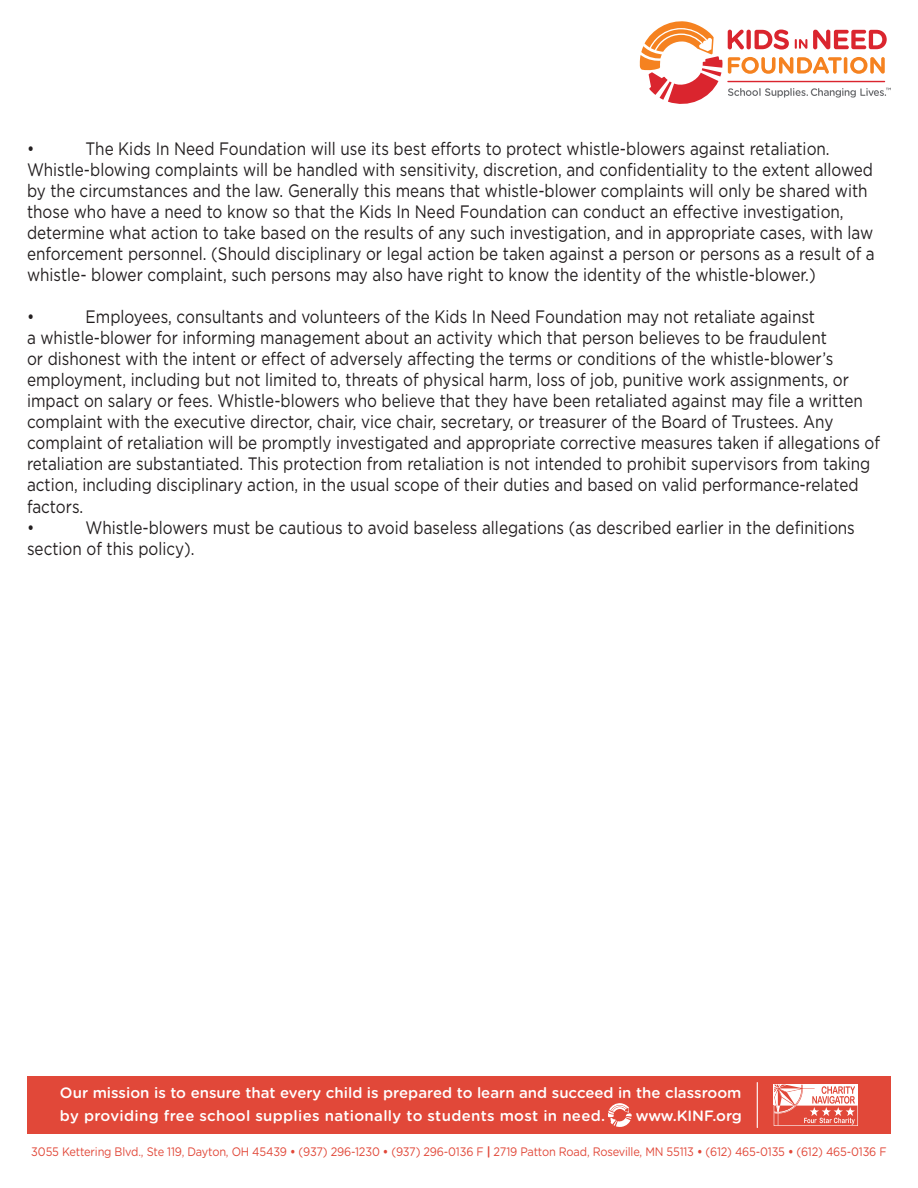
<style>
.page{position:relative;width:918px;height:1188px;background:#fff}
.page>*{position:absolute;margin:0;border:0;box-sizing:border-box;transform-origin:0 0}
.t1{font:18px/21px "Gotham";color:#231f20;scale:.85 1}
.t2{font:500 15px/22.8px "Gotham Rounded";color:#fff}
.t3{font:12.3px "Gotham Rounded";letter-spacing:-.015em;color:#e14839;scale:.9 1}
.s1{font-weight:700}
</style>
<div class="page">
<svg style="left:640px;top:21px;width:251px;height:83px"></svg>
<div style="left:27px;top:1076px;width:864px;height:58px;background:#e14839"></div>
<svg style="left:608px;top:1103px;width:24px;height:24px"></svg>
<hr style="left:757px;top:1083px;width:1px;height:45px;background:#fff">
<svg style="left:774px;top:1084px;width:84px;height:1px"></svg>
<svg style="left:774px;top:1085px;width:84px;height:41px"></svg>
<p class="t1" style="left:27px;top:138px;width:999px;text-indent:59px">The Kids In Need Foundation will use its best efforts to protect whistle-blowers against retaliation.<br>Whistle-blowing complaints will be handled with sensitivity, discretion, and confidentiality to the extent allowed by the circumstances and the law. Generally this means that whistle-blower complaints will only be shared with those who have a need to know so that the Kids In Need Foundation can conduct an effective investigation, determine what action to take based on the results of any such investigation, and in appropriate cases, with law enforcement personnel. (Should disciplinary or legal action be taken against a person or persons as a result of a whistle- blower complaint, such persons may also have right to know the identity of the whistle-blower.)</p>
<p class="t1" style="left:27px;top:306px;width:10px">•</p>
<p class="t1" style="left:27px;top:138px;width:10px">•</p>
<p class="t1" style="left:27px;top:306px;width:1005px;text-indent:59px">Employees, consultants and volunteers of the Kids In Need Foundation may not retaliate against<br>a whistle-blower for informing management about an activity which that person believes to be fraudulent<br>or dishonest with the intent or effect of adversely affecting the terms or conditions of the whistle-blower’s employment, including but not limited to, threats of physical harm, loss of job, punitive work assignments, or impact on salary or fees. Whistle-blowers who believe that they have been retaliated against may file a written complaint with the executive director, chair, vice chair, secretary, or treasurer of the Board of Trustees. Any complaint of retaliation will be promptly investigated and appropriate corrective measures taken if allegations of retaliation are substantiated. This protection from retaliation is not intended to prohibit supervisors from taking action, including disciplinary action, in the usual scope of their duties and based on valid performance-related factors.<br>•</p>
<p class="t1" style="left:27px;top:516px;width:976px;text-indent:59px">Whistle-blowers must be cautious to avoid baseless allegations (as described earlier in the definitions section of this policy).</p>
<p class="t2" style="left:60px;top:1081px;width:683px">Our mission is to ensure that every child is prepared to learn and succeed in the classroom by providing free school supplies nationally to students most in need.</p>
<p class="t2" style="left:636px;top:1104px;width:108px">www.KINF.org</p>
<p class="t3" style="left:31px;top:1144px;width:952px">3055 Kettering Blvd., Ste 119, Dayton, OH 45439 <span class="s1">•</span> (937) 296-1230 <span class="s1">•</span> (937) 296-0136 F <span class="s1">|</span> 2719 Patton Road, Roseville, MN 55113 <span class="s1">•</span> (612) 465-0135 <span class="s1">•</span> (612) 465-0136 F</p>
</div>
